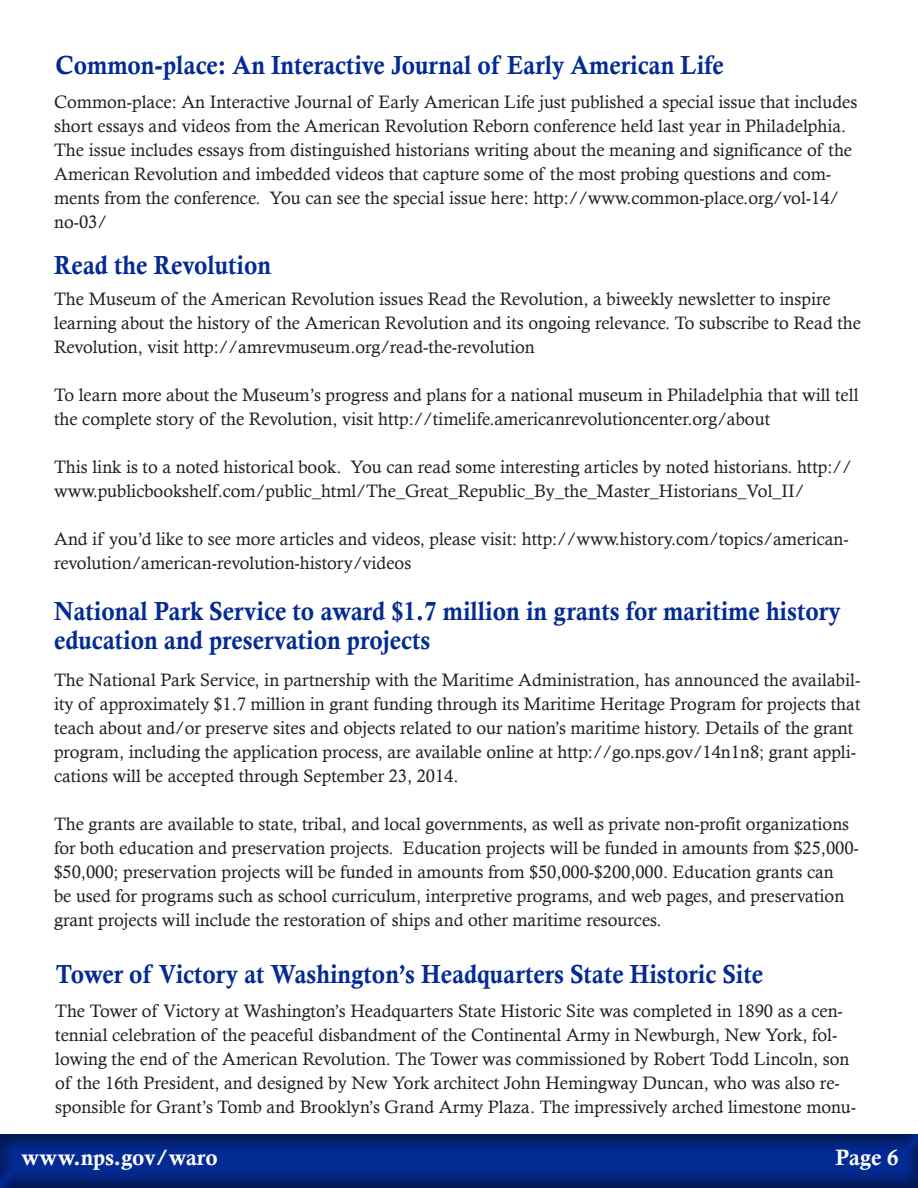
<style>
.page{position:relative;width:918px;height:1188px;background:#fff}
.page>*{position:absolute;margin:0;border:0;box-sizing:border-box;transform-origin:0 0}
.t1{font:26.1px/28.8px "Calis MT Bol";color:#042b93;scale:.93 1}
.t2{font:22.2px "Calis MT Bol";color:#fff}
.t3{font:18px/24px "Calisto";color:#231f20}
</style>
<div class="page">
<div style="left:0;top:1133px;width:918px;height:55px;background:#231f20;opacity:.5"></div>
<p class="t1" style="left:55px;top:51px;width:720px">Common-place: An Interactive Journal of Early American Life</p>
<p class="t3" style="left:54px;top:89px;width:805px">Common-place: An Interactive Journal of Early American Life just published a special issue that includes short essays and videos from the American Revolution Reborn conference held last year in Philadelphia.<br>The issue includes essays from distinguished historians writing about the meaning and significance of the American Revolution and imbedded videos that capture some of the most probing questions and com&shy;ments from the conference. You can see the special issue here: http://www.common-place.org/vol-14/ no-03/</p>
<p class="t1" style="left:54px;top:250px;width:235px">Read the Revolution</p>
<p class="t3" style="left:54px;top:287px;width:808px">The Museum of the American Revolution issues Read the Revolution, a biweekly newsletter to inspire learning about the history of the American Revolution and its ongoing relevance. To subscribe to Read the<br>Revolution, visit http://amrevmuseum.org/read-the-revolution</p>
<p class="t3" style="left:54px;top:383px;width:806px">To learn more about the Museum’s progress and plans for a national museum in Philadelphia that will tell the complete story of the Revolution, visit http://timelife.americanrevolutioncenter.org/about</p>
<p class="t3" style="left:54px;top:455px;width:799px">This link is to a noted historical book. You can read some interesting articles by noted historians. http:// www.publicbookshelf.com/public_html/The_Great_Republic_By_the_Master_Historians_Vol_II/</p>
<p class="t3" style="left:54px;top:527px;width:796px">And if you’d like to see more articles and videos, please visit: http://www.history.com/topics/american&shy;revolution/american-revolution-history/videos</p>
<p class="t1" style="left:54px;top:597px;width:847px">National Park Service to award $1.7 million in grants for maritime history education and preservation projects</p>
<p class="t3" style="left:54px;top:668px;width:808px">The National Park Service, in partnership with the Maritime Administration, has announced the availabil&shy;ity of approximately $1.7 million in grant funding through its Maritime Heritage Program for projects that teach about and/or preserve sites and objects related to our nation’s maritime history. Details of the grant program, including the application process, are available online at http://go.nps.gov/14n1n8; grant appli&shy;cations will be accepted through September 23, 2014.</p>
<p class="t3" style="left:54px;top:812px;width:806px">The grants are available to state, tribal, and local governments, as well as private non-profit organizations for both education and preservation projects. Education projects will be funded in amounts from $25,000- $50,000; preservation projects will be funded in amounts from $50,000-$200,000. Education grants can<br>be used for programs such as school curriculum, interpretive programs, and web pages, and preservation grant projects will include the restoration of ships and other maritime resources.</p>
<p class="t1" style="left:56px;top:960px;width:762px">Tower of Victory at Washington’s Headquarters State Historic Site</p>
<p class="t3" style="left:55px;top:998px;width:802px">The Tower of Victory at Washington’s Headquarters State Historic Site was completed in 1890 as a cen&shy;tennial celebration of the peaceful disbandment of the Continental Army in Newburgh, New York, fol&shy;lowing the end of the American Revolution. The Tower was commissioned by Robert Todd Lincoln, son of the 16th President, and designed by New York architect John Hemingway Duncan, who was also re&shy;sponsible for Grant’s Tomb and Brooklyn’s Grand Army Plaza. The impressively arched limestone monu-</p>
<p class="t2" style="left:21px;top:1145px;width:198px">www.nps.gov/waro</p>
<p class="t2" style="left:836px;top:1145px;width:64px">Page 6</p>
</div>
